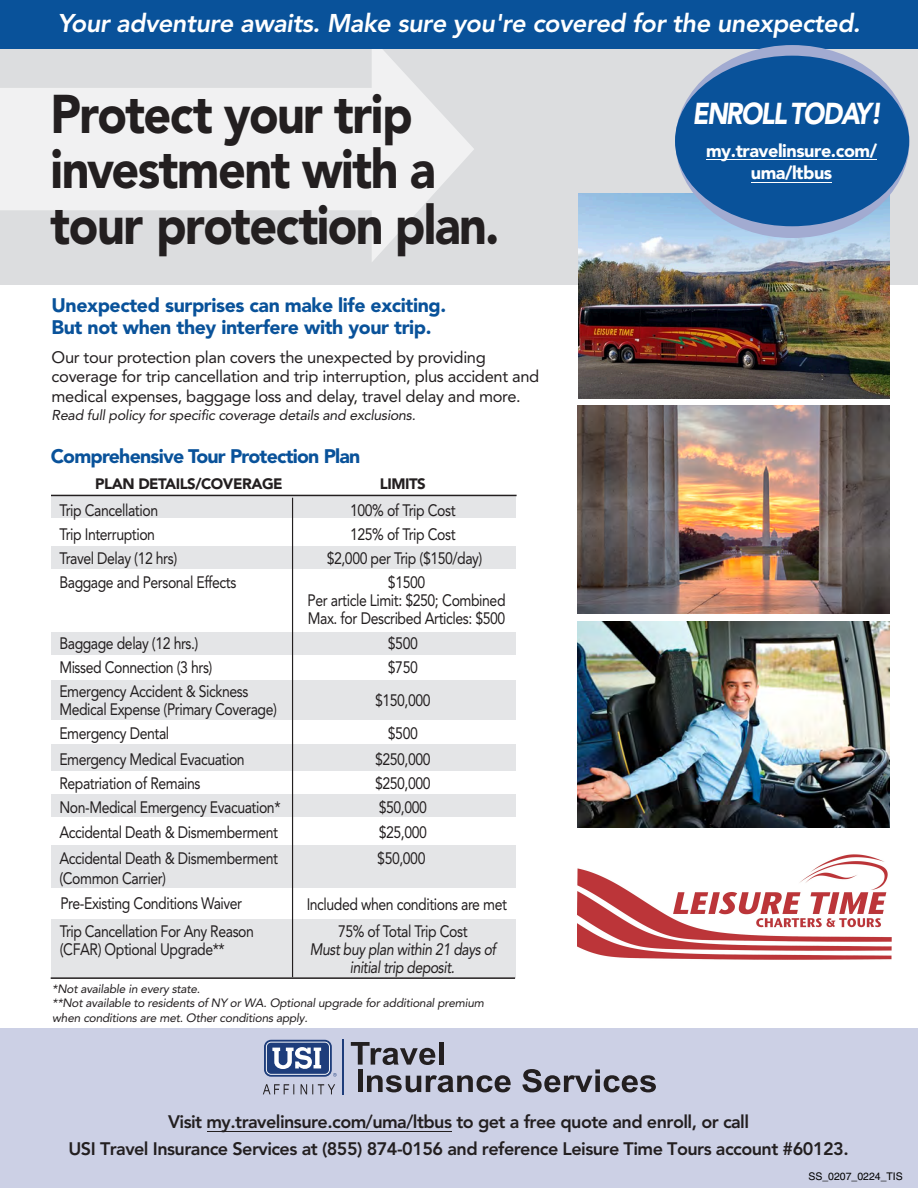
<style>
.page{position:relative;width:918px;height:1188px;background:#fff}
.page>*{position:absolute;margin:0;border:0;box-sizing:border-box;transform-origin:0 0}
.t1{font:900 54px/55.5px "Avenir LT Std";letter-spacing:-.035em;color:#231f20;scale:.9 1}
.t2{font:italic 900 30px "Avenir";letter-spacing:-.055em;color:#fff;scale:.85 1}
.t3{font:italic 800 25.5px "Avenir LT Std";letter-spacing:-.02em;color:#fff}
.t4{font:900 19.5px/22.5px "Avenir LT Std";letter-spacing:-.02em;color:#09529a}
.t5{font:900 19.5px "Avenir LT Std";letter-spacing:-.04em;color:#09529a}
.t6{font:800 18px/27px "Avenir LT Std";letter-spacing:-.03em;color:#231f20;text-align:center}
.t7{font:900 18px/21.6px "Avenir LT Std";letter-spacing:-.025em;color:#fff;text-align:center}
.t8{font:16.5px/18px "Avenir LT Std";letter-spacing:-.03em;color:#231f20;scale:.85 1}
.t9{font:16.5px/19.5px "Avenir LT Std";letter-spacing:-.03em;color:#231f20}
.t10{font:italic 16.5px/17.9px "Avenir LT Std";letter-spacing:-.03em;color:#231f20;text-align:center;scale:.85 1}
.t11{font:900 15px "Avenir LT Std";letter-spacing:-.03em;color:#231f20}
.t12{font:italic 14.25px "Avenir LT Std";letter-spacing:-.02em;color:#231f20}
.t13{font:italic 12px/14.2px "Avenir LT Std";letter-spacing:-.02em;color:#231f20}
.t14{font:italic 12px "Avenir";letter-spacing:-.02em;color:#231f20}
.t15{font:10.5px "Helvetica LT Std";color:#000}
</style>
<div class="page">
<div style="left:0;top:20px;width:918px;height:265px;background:#dcdddf"></div>
<img style="left:578px;top:193px;width:312px;height:206px">
<div style="left:0;top:1029px;width:918px;height:159px;background:#ccd0e5"></div>
<svg style="left:264px;top:1040px;width:73px;height:37px;background:#6b7fa8"></svg>
<svg style="left:263px;top:1084px;width:31px;height:10px"></svg>
<svg style="left:301px;top:1084px;width:34px;height:10px"></svg>
<svg style="left:351px;top:1042px;width:84px;height:23px"></svg>
<div style="left:439px;top:1042px;width:5px;height:23px;background:#231f20"></div>
<div style="left:358px;top:1069px;width:5px;height:23px;background:#231f20"></div>
<svg style="left:367px;top:1075px;width:144px;height:17px"></svg>
<svg style="left:522px;top:1069px;width:134px;height:23px"></svg>
<hr style="left:342px;top:1039px;width:2px;height:55px;background:#1e3d7b">
<svg style="left:0;top:49px;width:474px;height:213px;fill:#f1f1f2"></svg>
<div style="left:0;top:0;width:918px;height:49px;background:#09529a"></div>
<hr style="left:207px;top:1131px;width:245px;height:1px;background:#231f20">
<div style="left:675px;top:45px;width:234px;height:193px;background:#a2abd1;border-radius:50%"></div>
<div style="left:675px;top:56px;width:234px;height:170px;background:#09529a;border-radius:50%"></div>
<hr style="left:751px;top:182px;width:81px;height:1px;background:#fff">
<hr style="left:706px;top:159px;width:171px;height:1px;background:#fff">
<img style="left:578px;top:622px;width:311px;height:206px">
<img style="left:577px;top:854px;width:314px;height:106px">
<img style="left:578px;top:406px;width:312px;height:207px">
<div style="left:51px;top:919px;width:464px;height:58px;background:#e4e5e7"></div>
<div style="left:51px;top:845px;width:464px;height:42px;background:#e4e5e7"></div>
<div style="left:51px;top:794px;width:464px;height:23px;background:#e4e5e7"></div>
<div style="left:51px;top:632px;width:464px;height:23px;background:#e4e5e7"></div>
<div style="left:51px;top:681px;width:464px;height:39px;background:#e4e5e7"></div>
<div style="left:51px;top:744px;width:464px;height:27px;background:#e4e5e7"></div>
<div style="left:51px;top:496px;width:464px;height:22px;background:#e4e5e7"></div>
<div style="left:51px;top:546px;width:464px;height:23px;background:#e4e5e7"></div>
<hr style="left:51px;top:977px;width:464px;height:2px;background:#231f20">
<hr style="left:292px;top:498px;width:1px;height:479px;background:#231f20">
<hr style="left:51px;top:495px;width:466px;height:1px;background:#231f20">
<h3 class="t3" style="left:57px;top:8px;width:805px">Your adventure awaits. Make sure you're covered for the unexpected.</h3>
<h1 class="t1" style="left:51px;top:86px;width:500px">Protect your trip investment with a tour protection plan.</h1>
<p class="t4" style="left:52px;top:294px;width:396px">Unexpected surprises can make life exciting.<br>But not when they interfere with your trip.</p>
<p class="t9" style="left:52px;top:347px;width:489px">Our tour protection plan covers the unexpected by providing coverage for trip cancellation and trip interruption, plus accident and medical expenses, baggage loss and delay, travel delay and more.</p>
<p class="t12" style="left:52px;top:406px;width:366px">Read full policy for specific coverage details and exclusions.</p>
<p class="t5" style="left:51px;top:444px;width:311px">Comprehensive Tour Protection Plan</p>
<p class="t11" style="left:95px;top:475px;width:189px">PLAN DETAILS/COVERAGE</p>
<p class="t11" style="left:380px;top:475px;width:48px">LIMITS</p>
<p class="t8" style="left:59px;top:501px;width:118px">Trip Cancellation</p>
<p class="t8" style="left:350px;top:501px;width:126px">100% of Trip Cost</p>
<p class="t8" style="left:59px;top:525px;width:114px">Trip Interruption</p>
<p class="t8" style="left:350px;top:525px;width:126px">125% of Trip Cost</p>
<p class="t8" style="left:59px;top:549px;width:140px">Travel Delay (12 hrs)</p>
<p class="t8" style="left:327px;top:549px;width:185px">$2,000 per Trip ($150/day)</p>
<p class="t8" style="left:59px;top:573px;width:210px">Baggage and Personal Effects</p>
<p class="t8" style="left:308px;top:573px;width:234px;text-align:center">$1500<br>Per article Limit: $250; Combined<br>Max. for Described Articles: $500</p>
<p class="t8" style="left:59px;top:634px;width:165px">Baggage delay (12 hrs.)</p>
<p class="t8" style="left:388px;top:634px;width:37px">$500</p>
<p class="t8" style="left:59px;top:659px;width:182px">Missed Connection (3 hrs)</p>
<p class="t8" style="left:375px;top:651px;width:67px;line-height:33px;text-align:center">$750 $150,000</p>
<p class="t8" style="left:59px;top:683px;width:258px">Emergency Accident &amp; Sickness<br>Medical Expense (Primary Coverage)</p>
<p class="t8" style="left:59px;top:725px;width:131px">Emergency Dental</p>
<p class="t8" style="left:388px;top:724px;width:37px">$500</p>
<p class="t8" style="left:59px;top:750px;width:220px">Emergency Medical Evacuation</p>
<p class="t8" style="left:375px;top:750px;width:67px">$250,000</p>
<p class="t8" style="left:59px;top:774px;width:168px">Repatriation of Remains</p>
<p class="t8" style="left:375px;top:774px;width:67px">$250,000</p>
<p class="t8" style="left:59px;top:798px;width:262px">Non-Medical Emergency Evacuation*</p>
<p class="t8" style="left:379px;top:798px;width:58px">$50,000</p>
<p class="t8" style="left:59px;top:824px;width:259px">Accidental Death &amp; Dismemberment</p>
<p class="t8" style="left:379px;top:824px;width:58px">$25,000</p>
<p class="t8" style="left:59px;top:848px;width:259px;line-height:19.8px">Accidental Death &amp; Dismemberment (Common Carrier)</p>
<p class="t8" style="left:377px;top:849px;width:58px">$50,000</p>
<p class="t8" style="left:60px;top:894px;width:215px">Pre-Existing Conditions Waiver</p>
<p class="t8" style="left:307px;top:895px;width:237px">Included when conditions are met</p>
<p class="t8" style="left:60px;top:923px;width:230px">Trip Cancellation For Any Reason (CFAR) Optional Upgrade**</p>
<p class="t8" style="left:338px;top:923px;width:154px">75% of Total Trip Cost</p>
<p class="t10" style="left:310px;top:941px;width:221px">Must buy plan within 21 days of initial trip deposit.</p>
<p class="t14" style="left:52px;top:982px;width:149px">*Not available in every state.</p>
<p class="t13" style="left:52px;top:996px;width:433px">**Not available to residents of NY or WA. Optional upgrade for additional premium when conditions are met. Other conditions apply.</p>
<h2 class="t2" style="left:693px;top:96px;width:224px">ENROLL TODAY!</h2>
<p class="t7" style="left:706px;top:140px;width:173px">my.travelinsure.com/ uma/ltbus</p>
<p class="t6" style="left:69px;top:1109px;width:782px">Visit my.travelinsure.com/uma/ltbus to get a free quote and enroll, or call<br>USI Travel Insurance Services at (855) 874-0156 and reference Leisure Time Tours account #60123.</p>
<p class="t15" style="left:808px;top:1171px;width:96px">SS_0207_0224_TIS</p>
</div>
